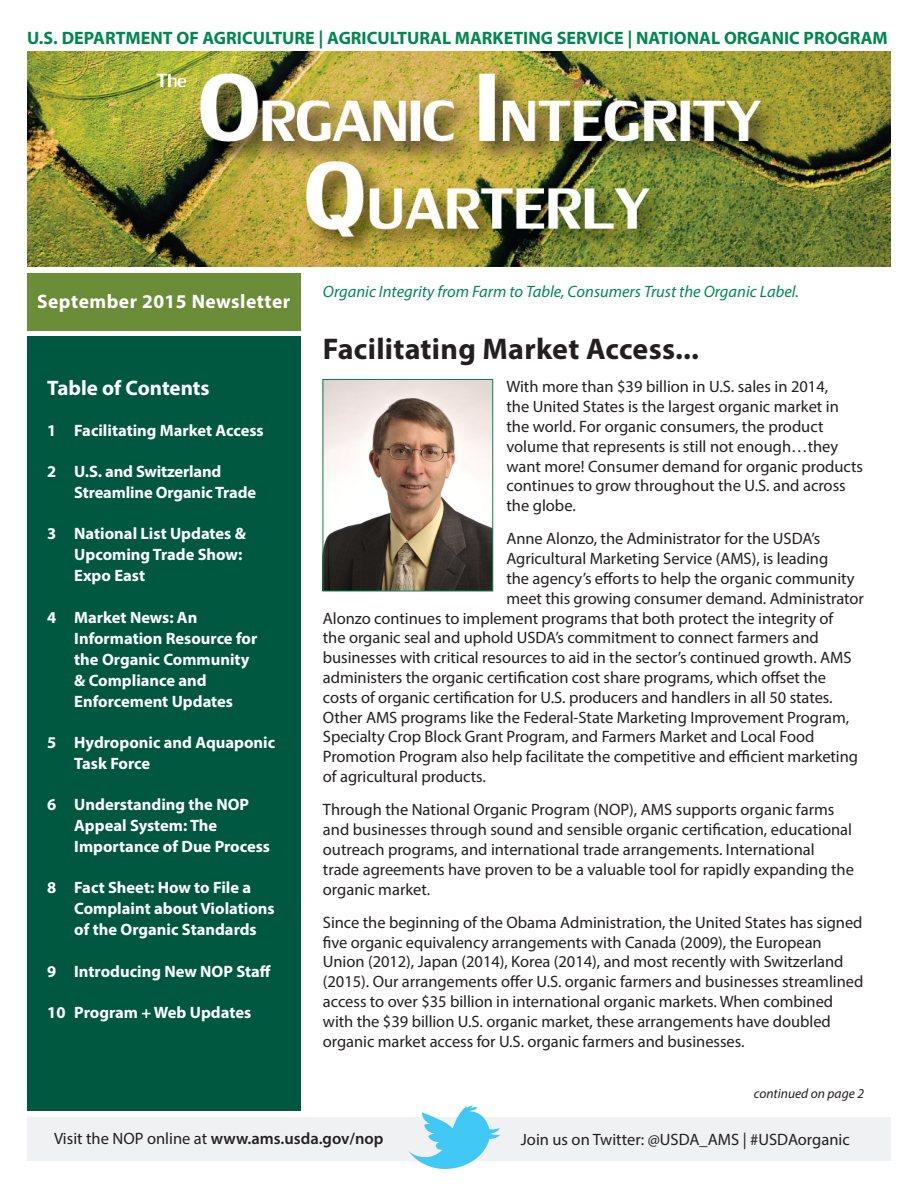
<style>
.page{position:relative;width:918px;height:1188px;background:#fff}
.page>*{position:absolute;margin:0;border:0;box-sizing:border-box;transform-origin:0 0}
.t1{font:700 30px "Myriad Pro";letter-spacing:.01em;color:#231f20}
.t2{font:700 21px "Myriad Pro";color:#fff}
.Issue_Date{font:700 19.5px "Myriad Pro";letter-spacing:.025em;color:#fff}
.t3{font:700 18px "Myriad Pro";color:#008751}
.body{font:16.5px/19.8px "Myriad Pro";letter-spacing:-.005em;color:#231f20}
.Bold_white_basic{font:700 16.5px/21px "Myriad Pro";color:#fff}
.Body_first_para{font:16.5px/19.8px "Myriad Pro";color:#231f20}
.Green_Italic_Myriad{font:italic 16.5px "Myriad Pro";color:#008751}
.t4{font:600 16.5px "Myriad Pro";color:#231f20}
.continued{font:italic 13.5px "Myriad Pro";color:#231f20}
.s1{font-weight:400}
</style>
<div class="page">
<div style="left:27px;top:336px;width:273px;height:775px;background:#005840"></div>
<div style="left:27px;top:1117px;width:864px;height:44px;background:#f0f1f2"></div>
<svg style="left:408px;top:1105px;width:92px;height:64px"></svg>
<div style="left:27px;top:273px;width:273px;height:57px;background:#6b8d38"></div>
<img style="left:27px;top:51px;width:864px;height:216px">
<img style="left:325px;top:381px;width:166px;height:208px">
<div style="left:323px;top:379px;width:170px;height:212px;border:1px solid #008751"></div>
<p class="t3" style="left:27px;top:26px;width:862px">U.S. DEPARTMENT OF AGRICULTURE | AGRICULTURAL MARKETING SERVICE | NATIONAL ORGANIC PROGRAM</p>
<p class="Issue_Date" style="left:37px;top:289px;width:255px">September 2015 Newsletter</p>
<p class="t2" style="left:47px;top:374px;width:164px">Table of Contents</p>
<p class="Bold_white_basic" style="left:47px;top:419px;width:218px">1 Facilitating Market Access</p>
<p class="Bold_white_basic" style="left:74px;top:461px;width:183px;text-indent:-27px">2 U.S. and Switzerland<br>Streamline Organic Trade</p>
<p class="Bold_white_basic" style="left:74px;top:523px;width:173px;text-indent:-27px">3 National List Updates &amp;<br>Upcoming Trade Show:<br>Expo East</p>
<p class="Bold_white_basic" style="left:74px;top:606px;width:185px;text-indent:-27px">4 Market News: An<br>Information Resource for the Organic Community &amp; Compliance and<br>Enforcement Updates</p>
<p class="Bold_white_basic" style="left:74px;top:731px;width:203px;text-indent:-27px">5 Hydroponic and Aquaponic<br>Task Force</p>
<p class="Bold_white_basic" style="left:74px;top:794px;width:197px;text-indent:-27px">6 Understanding the NOP<br>Appeal System: The<br>Importance of Due Process</p>
<p class="Bold_white_basic" style="left:74px;top:877px;width:202px;text-indent:-27px">8 Fact Sheet: How to File a<br>Complaint about Violations of the Organic Standards</p>
<p class="Bold_white_basic" style="left:47px;top:960px;width:225px">9 Introducing New NOP Staff</p>
<p class="Bold_white_basic" style="left:47px;top:1001px;width:205px">10 Program + Web Updates</p>
<p class="Green_Italic_Myriad" style="left:323px;top:282px;width:477px">Organic Integrity from Farm to Table, Consumers Trust the Organic Label.</p>
<p class="t1" style="left:323px;top:329px;width:378px">Facilitating Market Access...</p>
<p class="Body_first_para" style="left:506px;top:377px;width:358px">With more than $39 billion in U.S. sales in 2014,<br>the United States is the largest organic market in the world. For organic consumers, the product volume that represents is still not enough…they want more! Consumer demand for organic products continues to grow throughout the U.S. and across the globe.</p>
<p class="body" style="left:506px;top:529px;width:315px">Anne Alonzo, the Administrator for the USDA’s</p>
<p class="body" style="left:506px;top:549px;width:323px">Agricultural Marketing Service (AMS), is leading</p>
<p class="body" style="left:506px;top:568px;width:350px">the agency’s efforts to help the organic community</p>
<p class="body" style="left:506px;top:588px;width:359px">meet this growing consumer demand. Administrator</p>
<p class="body" style="left:323px;top:608px;width:512px">Alonzo continues to implement programs that both protect the integrity of</p>
<p class="body" style="left:323px;top:628px;width:497px">the organic seal and uphold USDA’s commitment to connect farmers and</p>
<p class="body" style="left:323px;top:648px;width:530px">businesses with critical resources to aid in the sector’s continued growth. AMS</p>
<p class="body" style="left:323px;top:667px;width:505px">administers the organic certification cost share programs, which offset the</p>
<p class="body" style="left:323px;top:687px;width:511px">costs of organic certification for U.S. producers and handlers in all 50 states.</p>
<p class="body" style="left:323px;top:707px;width:528px">Other AMS programs like the Federal-State Marketing Improvement Program,</p>
<p class="body" style="left:323px;top:727px;width:493px">Specialty Crop Block Grant Program, and Farmers Market and Local Food</p>
<p class="body" style="left:323px;top:747px;width:537px">Promotion Program also help facilitate the competitive and efficient marketing</p>
<p class="body" style="left:323px;top:766px;width:165px">of agricultural products.</p>
<p class="body" style="left:323px;top:800px;width:533px">Through the National Organic Program (NOP), AMS supports organic farms and businesses through sound and sensible organic certification, educational outreach programs, and international trade arrangements. International trade agreements have proven to be a valuable tool for rapidly expanding the organic market.</p>
<p class="body" style="left:323px;top:912px;width:542px">Since the beginning of the Obama Administration, the United States has signed five organic equivalency arrangements with Canada (2009), the European Union (2012), Japan (2014), Korea (2014), and most recently with Switzerland (2015). Our arrangements offer U.S. organic farmers and businesses streamlined access to over $35 billion in international organic markets. When combined with the $39 billion U.S. organic market, these arrangements have doubled organic market access for U.S. organic farmers and businesses.</p>
<p class="continued" style="left:754px;top:1085px;width:112px">continued on page 2</p>
<p class="t4" style="left:54px;top:1128px;width:331px"><span class="s1">Visit the NOP online at</span> www.ams.usda.gov/nop</p>
<p class="body" style="left:521px;top:1129px;width:330px">Join us on Twitter: @USDA_AMS | #USDAorganic</p>
</div>
